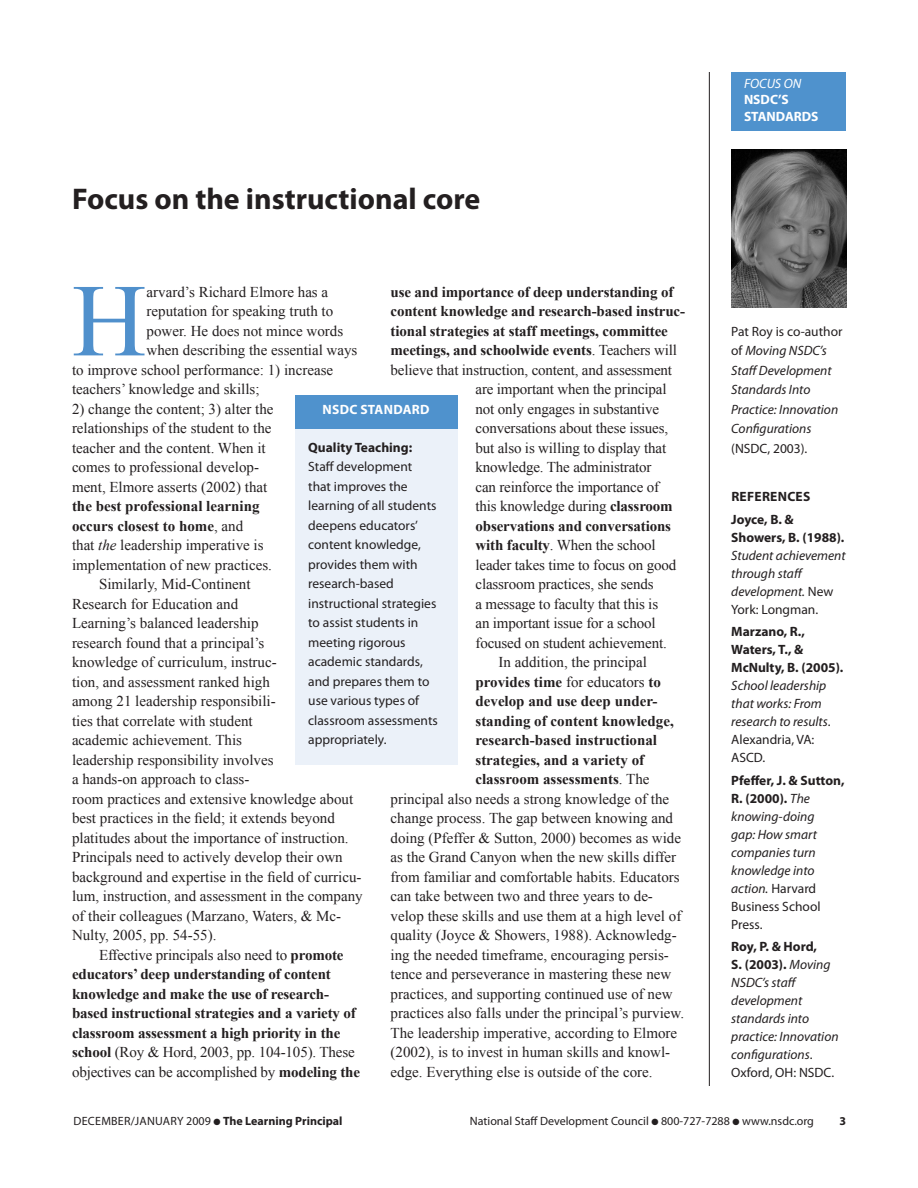
<style>
.page{position:relative;width:918px;height:1188px;background:#fff}
.page>*{position:absolute;margin:0;border:0;box-sizing:border-box;transform-origin:0 0}
.Body_text{font:103.35px "Times New Roman";color:#5090cc}
.Headline_24b{font:700 30px "Myriad Pro";color:#231f20}
.Body_text-2{font:15px/19.5px "Times New Roman";color:#231f20}
.Body_text-3{font:700 15px/19.5px "Times New Roman";letter-spacing:-.01em;color:#231f20}
.References_on_side{font:italic 13.5px/18px "Myriad Pro";color:#231f20}
.Standards{font:13.5px/19.5px "Myriad Pro";color:#231f20}
.Body_text-4{font:italic 13.5px/19.5px "Myriad Pro";color:#231f20}
.Body_text-5{font:700 13.5px/16.2px "Myriad Pro";color:#fff}
.References_on_side-2{font:700 13.5px "Myriad Pro";color:#231f20}
.t1{font:italic 13.5px "Myriad Pro";color:#fff}
.t2{font:12px "Myriad Pro";color:#231f20}
.t3{font:12px "Myriad Pro";letter-spacing:.02em;color:#231f20}
.t4{font:700 12px "Myriad Pro";color:#231f20}
.s1{font-weight:400}
.s2{font-weight:700}
.s3{font-style:italic}
.s4{font-style:normal}
.s5{font-weight:700;font-style:normal}
</style>
<div class="page">
<div style="left:731px;top:72px;width:115px;height:58px;background:#4f92cd"></div>
<img style="left:731px;top:150px;width:115px;height:158px">
<hr style="left:709px;top:72px;width:1px;height:1014px;background:#231f20">
<div style="left:295px;top:421px;width:163px;height:344px;background:#ebf1f9"></div>
<div style="left:295px;top:395px;width:162px;height:34px;background:#4f92cd"></div>
<p class="Headline_24b" style="left:72px;top:182px;width:410px">Focus on the instructional core</p>
<p class="Body_text-3" style="left:391px;top:282px;width:284px">use and importance of deep understanding of</p>
<p class="Body_text-3" style="left:391px;top:301px;width:296px">content knowledge and research-based instruc-</p>
<p class="Body_text-3" style="left:391px;top:321px;width:279px">tional strategies at staff meetings, committee</p>
<p class="Body_text-3" style="left:391px;top:340px;width:288px">meetings, and schoolwide events<span class="s1">. Teachers will</span></p>
<p class="Body_text-2" style="left:391px;top:360px;width:283px">believe that instruction, content, and assessment</p>
<p class="Body_text-2" style="left:476px;top:379px;width:193px">are important when the principal</p>
<p class="Body_text-2" style="left:476px;top:399px;width:185px">not only engages in substantive</p>
<p class="Body_text-2" style="left:476px;top:418px;width:194px">conversations about these issues,</p>
<p class="Body_text-2" style="left:476px;top:438px;width:192px">but also is willing to display that</p>
<p class="Body_text-2" style="left:476px;top:457px;width:178px">knowledge. The administrator</p>
<p class="Body_text-2" style="left:476px;top:477px;width:185px">can reinforce the importance of</p>
<p class="Body_text-2" style="left:476px;top:496px;width:199px">this knowledge during <span class="s2">classroom</span></p>
<p class="Body_text-3" style="left:476px;top:516px;width:197px">observations and conversations</p>
<p class="Body_text-2" style="left:476px;top:535px;width:182px"><span class="s2">with faculty</span>. When the school</p>
<p class="Body_text-2" style="left:476px;top:555px;width:202px">leader takes time to focus on good</p>
<p class="Body_text-2" style="left:476px;top:574px;width:180px">classroom practices, she sends</p>
<p class="Body_text-2" style="left:476px;top:594px;width:184px">a message to faculty that this is</p>
<p class="Body_text-2" style="left:476px;top:613px;width:182px">an important issue for a school</p>
<p class="Body_text-2" style="left:476px;top:633px;width:193px">focused on student achievement.</p>
<p class="Body_text-2" style="left:499px;top:652px;width:150px">In addition, the principal</p>
<p class="Body_text-3" style="left:476px;top:672px;width:187px">provides time <span class="s1">for educators</span> to</p>
<p class="Body_text-3" style="left:476px;top:691px;width:183px">develop and use deep under-</p>
<p class="Body_text-3" style="left:476px;top:711px;width:200px">standing of content knowledge,</p>
<p class="Body_text-3" style="left:476px;top:730px;width:183px">research-based instructional</p>
<p class="Body_text-3" style="left:476px;top:750px;width:170px">strategies, and a variety of</p>
<p class="Body_text-3" style="left:476px;top:769px;width:176px">classroom assessments<span class="s1">. The</span></p>
<p class="Body_text-2" style="left:391px;top:789px;width:280px">principal also needs a strong knowledge of the</p>
<p class="Body_text-2" style="left:391px;top:808px;width:284px">change process. The gap between knowing and</p>
<p class="Body_text-2" style="left:391px;top:828px;width:292px">doing (Pfeffer &amp; Sutton, 2000) becomes as wide</p>
<p class="Body_text-2" style="left:391px;top:847px;width:287px">as the Grand Canyon when the new skills differ</p>
<p class="Body_text-2" style="left:391px;top:867px;width:291px">from familiar and comfortable habits. Educators</p>
<p class="Body_text-2" style="left:391px;top:886px;width:264px">can take between two and three years to de-</p>
<p class="Body_text-2" style="left:391px;top:906px;width:292px">velop these skills and use them at a high level of</p>
<p class="Body_text-2" style="left:391px;top:925px;width:288px">quality (Joyce &amp; Showers, 1988). Acknowledg-</p>
<p class="Body_text-2" style="left:391px;top:945px;width:280px">ing the needed timeframe, encouraging persis-</p>
<p class="Body_text-2" style="left:391px;top:964px;width:282px">tence and perseverance in mastering these new</p>
<p class="Body_text-2" style="left:391px;top:984px;width:284px">practices, and supporting continued use of new</p>
<p class="Body_text-2" style="left:391px;top:1003px;width:295px">practices also falls under the principal’s purview.</p>
<p class="Body_text-2" style="left:391px;top:1023px;width:288px">The leadership imperative, according to Elmore</p>
<p class="Body_text-2" style="left:391px;top:1042px;width:281px">(2002), is to invest in human skills and knowl-</p>
<p class="Body_text-2" style="left:391px;top:1062px;width:264px">edge. Everything else is outside of the core.</p>
<p class="Body_text" style="left:72px;top:251px;width:76px">H</p>
<p class="Body_text-2" style="left:147px;top:282px;width:183px">arvard’s Richard Elmore has a</p>
<p class="Body_text-2" style="left:147px;top:301px;width:188px">reputation for speaking truth to</p>
<p class="Body_text-2" style="left:147px;top:321px;width:198px">power. He does not mince words</p>
<p class="Body_text-2" style="left:147px;top:340px;width:212px">when describing the essential ways</p>
<p class="Body_text-2" style="left:72px;top:360px;width:263px">to improve school performance: 1) increase</p>
<p class="Body_text-2" style="left:72px;top:379px;width:189px">teachers’ knowledge and skills;</p>
<p class="Body_text-2" style="left:72px;top:399px;width:203px">2) change the content; 3) alter the relationships of the student to the teacher and the content. When it comes to professional develop&shy;ment, Elmore asserts (2002) that <span class="s2">the best professional learning occurs closest to home</span>, and<br>that <span class="s3">the</span> leadership imperative is implementation of new practices.</p>
<p class="Body_text-2" style="left:72px;top:574px;width:292px;text-indent:27px">Similarly, Mid-Continent<br>Research for Education and<br>Learning’s balanced leadership<br>research found that a principal’s<br>knowledge of curriculum, instruc-<br>tion, and assessment ranked high<br>among 21 leadership responsibili-<br>ties that correlate with student<br>academic achievement. This<br>leadership responsibility involves<br>a hands-on approach to class-<br>room practices and extensive knowledge about best practices in the field; it extends beyond platitudes about the importance of instruction.<br>Principals need to actively develop their own background and expertise in the field of curricu&shy;lum, instruction, and assessment in the company of their colleagues (Marzano, Waters, &amp; Mc-Nulty, 2005, pp. 54-55).</p>
<p class="Body_text-3" style="left:72px;top:945px;width:290px;text-indent:27px"><span class="s1">Effective principals also need to</span> promote educators’ deep understanding of content knowledge and make the use of research&shy;based instructional strategies and a variety of classroom assessment a high priority in the school <span class="s1">(Roy &amp; Hord, 2003, pp. 104-105). These objectives can be accomplished by</span> modeling the</p>
<p class="Body_text-5" style="left:323px;top:401px;width:48px">NSDC standard</p>
<p class="Standards" style="left:308px;top:438px;width:131px"><span class="s2">Quality Teaching:<br></span>Staff development that improves the learning of all students deepens educators’ content knowledge, provides them with research-based instructional strategies to assist students in meeting rigorous academic standards, and prepares them to use various types of classroom assessments appropriately.</p>
<p class="t1" style="left:744px;top:76px;width:59px">FOCUS ON</p>
<p class="Body_text-5" style="left:744px;top:92px;width:76px">NSDC’S<br>STANDARDS</p>
<p class="Body_text-4" style="left:731px;top:322px;width:113px"><span class="s4">Pat Roy is co-author of</span> Moving NSDC’s<br>Staff Development<br>Standards Into<br>Practice: Innovation<br>Configurations <span class="s4">(NSDC, 2003).</span></p>
<p class="References_on_side-2" style="left:731px;top:489px;width:17px">References</p>
<p class="References_on_side" style="left:731px;top:511px;width:116px"><span class="s5">Joyce, B. &amp;<br>Showers, B. (1988).<br></span>Student achievement through staff development. <span class="s4">New<br>York: Longman.</span></p>
<p class="References_on_side" style="left:731px;top:623px;width:114px"><span class="s5">Marzano, R.,<br>Waters, T., &amp;<br>McNulty, B. (2005).<br></span>School leadership that works: From research to results<span class="s4">.<br>Alexandria, VA:<br>ASCD.</span></p>
<p class="References_on_side" style="left:731px;top:772px;width:115px"><span class="s5">Pfeffer, J. &amp; Sutton,<br>R. (2000).</span> The knowing-doing<br>gap: How smart companies turn knowledge into action. <span class="s4">Harvard<br>Business School<br>Press.</span></p>
<p class="References_on_side" style="left:731px;top:938px;width:109px"><span class="s5">Roy, P. &amp; Hord,<br>S. (2003).</span> Moving<br>NSDC’s staff development standards into practice: Innovation configurations<span class="s4">.<br>Oxford, OH: NSDC.</span></p>
<p class="t3" style="left:74px;top:1114px;width:270px">December/Jan uary 2009 ● <span class="s2">The Learning Principal</span></p>
<p class="t2" style="left:470px;top:1114px;width:346px">National Staff Development Council ● 800-727-7288 ● www.nsdc.org</p>
<p class="t4" style="left:839px;top:1114px;width:8px">3</p>
</div>
